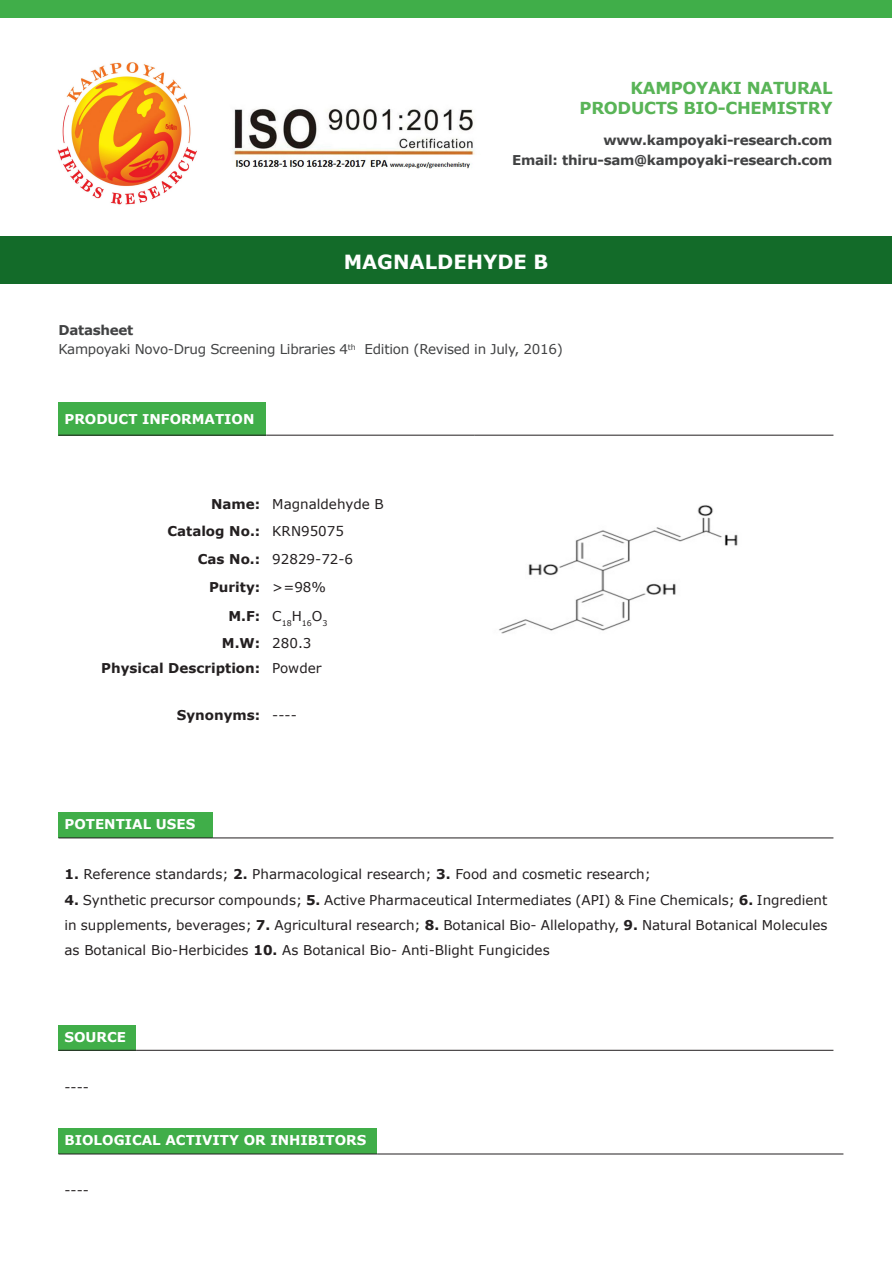
<style>
.page{position:relative;width:893px;height:1263px;background:#fff}
.page>*{position:absolute;margin:0;border:0;box-sizing:border-box;transform-origin:0 0}
.t1{font:700 19.5px "Verdana";color:#fff}
.t2{font:700 16.5px "Verdana";letter-spacing:-.02em;color:#59b457}
.t3{font:13.5px/25.2px "Verdana";color:#231f20;text-align:justify}
.t4{font:700 13.5px "Verdana";letter-spacing:-.02em;color:#414243}
.t5{font:700 13.5px "Verdana";color:#fff}
.t6{font:700 13.5px "Verdana";color:#231f20}
.t7{font:13.5px "Verdana";letter-spacing:-.02em;color:#414243}
.t8{font:7.8px "Verdana";color:#231f20}
.s1{font-weight:700}
</style>
<div class="page">
<img style="left:232px;top:108px;width:243px;height:61px">
<img style="left:57px;top:62px;width:140px;height:143px">
<div style="left:0;top:0;width:892px;height:17px;background:#40ae49"></div>
<div style="left:0;top:236px;width:891px;height:47px;background:#136b29"></div>
<div style="left:58px;top:402px;width:208px;height:33px;background:#40ae49"></div>
<hr style="left:58px;top:435px;width:208px;height:1px;background:#231f20">
<hr style="left:266px;top:435px;width:209px;height:1px;background:#231f20">
<hr style="left:475px;top:435px;width:358px;height:1px;background:#231f20">
<img style="left:499px;top:505px;width:239px;height:129px">
<div style="left:58px;top:813px;width:155px;height:25px;background:#40ae49"></div>
<hr style="left:58px;top:838px;width:155px;height:1px;background:#231f20">
<hr style="left:213px;top:838px;width:620px;height:1px;background:#231f20">
<div style="left:58px;top:1025px;width:78px;height:25px;background:#40ae49"></div>
<hr style="left:58px;top:1050px;width:78px;height:1px;background:#231f20">
<hr style="left:136px;top:1050px;width:697px;height:1px;background:#231f20">
<div style="left:58px;top:1129px;width:319px;height:25px;background:#40ae49"></div>
<hr style="left:58px;top:1154px;width:319px;height:1px;background:#231f20">
<hr style="left:377px;top:1154px;width:466px;height:1px;background:#231f20">
<p class="t2" style="left:631px;top:78px;width:203px">KAMPOYAKI NATURAL</p>
<p class="t2" style="left:580px;top:97px;width:254px">PRODUCTS BIO-CHEMISTRY</p>
<p class="t4" style="left:603px;top:132px;width:231px">www.kampoyaki-research.com</p>
<p class="t4" style="left:512px;top:151px;width:322px">Email: thiru-sam@kampoyaki-research.com</p>
<p class="t1" style="left:344px;top:249px;width:206px">MAGNALDEHYDE B</p>
<p class="t4" style="left:58px;top:321px;width:76px">Datasheet</p>
<p class="t7" style="left:58px;top:341px;width:506px">Kampoyaki Novo-Drug Screening Libraries 4<sup>th</sup> Edition (Revised in July, 2016)</p>
<p class="t5" style="left:64px;top:410px;width:192px">PRODUCT INFORMATION</p>
<p class="t6" style="left:211px;top:495px;width:51px">Name:</p>
<p class="t3" style="left:272px;top:491px;width:113px">Magnaldehyde B</p>
<p class="t6" style="left:167px;top:523px;width:94px">Catalog No.:</p>
<p class="t3" style="left:272px;top:519px;width:73px">KRN95075</p>
<p class="t6" style="left:198px;top:550px;width:64px">Cas No.:</p>
<p class="t3" style="left:272px;top:547px;width:82px">92829-72-6</p>
<p class="t6" style="left:209px;top:578px;width:53px">Purity:</p>
<p class="t3" style="left:272px;top:575px;width:55px">&gt;=98%</p>
<p class="t6" style="left:228px;top:607px;width:33px">M.F:</p>
<p class="t8" style="left:272px;top:618px;width:57px"><sup>C</sup>18<sup>H</sup>16<sup>O</sup>3</p>
<p class="t6" style="left:222px;top:634px;width:40px">M.W:</p>
<p class="t3" style="left:272px;top:630px;width:41px">280.3</p>
<p class="t6" style="left:101px;top:659px;width:161px">Physical Description:</p>
<p class="t3" style="left:272px;top:655px;width:51px">Powder</p>
<p class="t6" style="left:177px;top:706px;width:85px">Synonyms:</p>
<p class="t3" style="left:272px;top:702px;width:26px">----</p>
<p class="t5" style="left:64px;top:815px;width:132px">POTENTIAL USES</p>
<p class="t3" style="left:64px;top:862px;width:588px"><span class="s1">1.</span> Reference standards; <span class="s1">2.</span> Pharmacological research; <span class="s1">3.</span> Food and cosmetic research;</p>
<p class="t3" style="left:64px;top:887px;width:764px"><span class="s1">4.</span> Synthetic precursor compounds; <span class="s1">5.</span> Active Pharmaceutical Intermediates (API) &amp; Fine Chemicals; <span class="s1">6.</span> Ingredient in supplements, beverages; <span class="s1">7.</span> Agricultural research; <span class="s1">8.</span> Botanical Bio- Allelopathy, <span class="s1">9.</span> Natural Botanical Molecules as Botanical Bio-Herbicides <span class="s1">10.</span> As Botanical Bio- Anti-Blight Fungicides</p>
<p class="t5" style="left:64px;top:1028px;width:63px">SOURCE</p>
<p class="t3" style="left:64px;top:1074px;width:26px">----</p>
<p class="t5" style="left:64px;top:1131px;width:303px">BIOLOGICAL ACTIVITY OR INHIBITORS</p>
<p class="t3" style="left:64px;top:1178px;width:26px">----</p>
</div>
